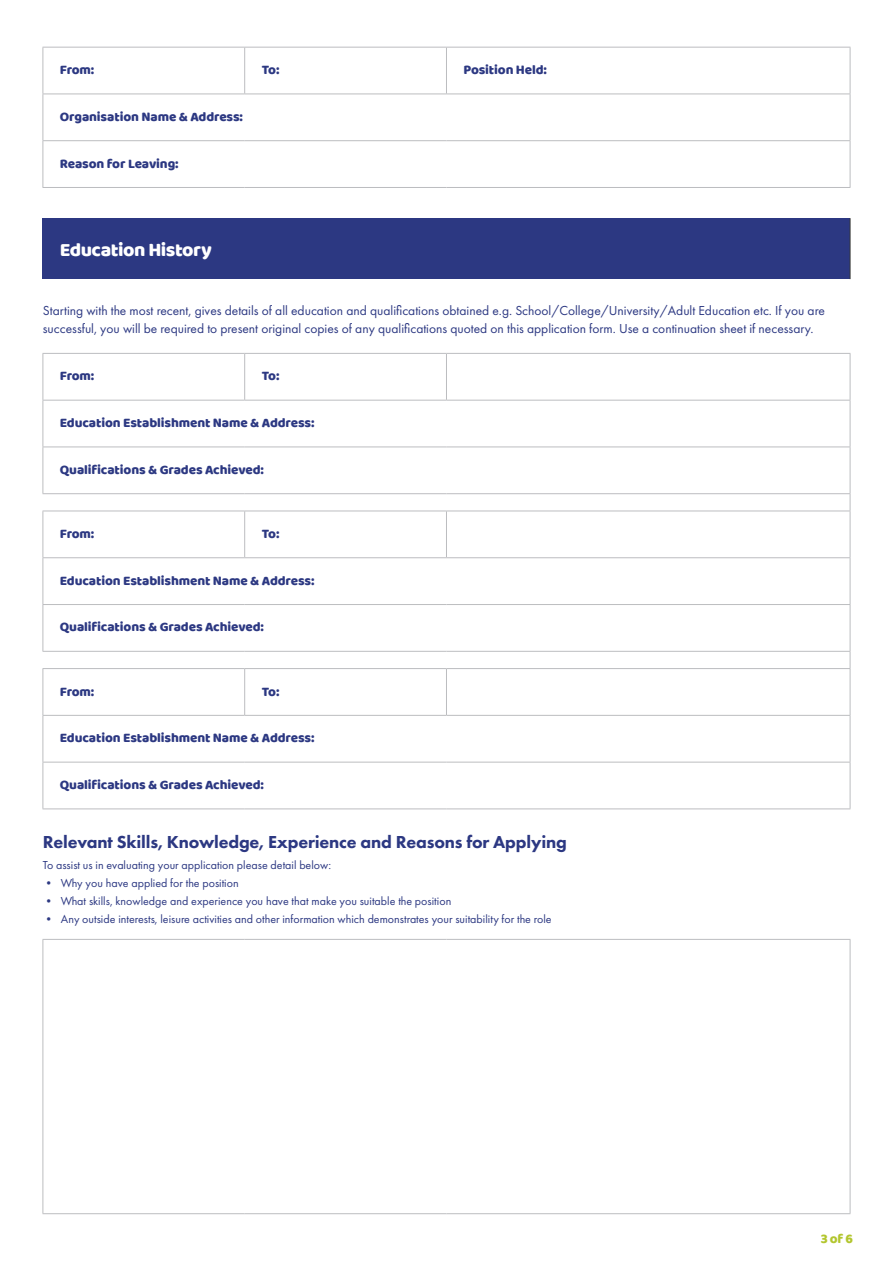
<style>
.page{position:relative;width:893px;height:1263px;background:#fff}
.page>*{position:absolute;margin:0;border:0;box-sizing:border-box;transform-origin:0 0}
.t1{font:19.5px "Baloo Tamma";letter-spacing:-.025em;color:#fff}
.t2{font:800 18px "Futura PT";letter-spacing:-.01em;color:#2c3882}
.t3{font:13.5px "Baloo Tamma";letter-spacing:-.01em;color:#2c3882}
.t4{font:13.5px/18px "Futura PT";color:#2c3882}
.t5{font:13.5px "Baloo Tamma";color:#b3c62f}
.t6{font:12px "Futura PT";color:#2c3882}
</style>
<div class="page">
<div style="left:43px;top:218px;width:807px;height:61px;background:#2c3882"></div>
<hr style="left:850px;top:218px;width:1px;height:61px;background:#383938">
<hr style="left:43px;top:353px;width:202px;height:1px;background:#bcbdc0">
<hr style="left:43px;top:354px;width:1px;height:46px;background:#bcbdc0">
<hr style="left:245px;top:353px;width:201px;height:1px;background:#bcbdc0">
<hr style="left:244px;top:354px;width:1px;height:46px;background:#bcbdc0">
<hr style="left:446px;top:353px;width:404px;height:1px;background:#bcbdc0">
<hr style="left:446px;top:354px;width:1px;height:46px;background:#bcbdc0">
<hr style="left:850px;top:354px;width:1px;height:46px;background:#bcbdc0">
<hr style="left:43px;top:400px;width:202px;height:1px;background:#bcbdc0">
<hr style="left:43px;top:400px;width:1px;height:47px;background:#bcbdc0">
<hr style="left:245px;top:400px;width:201px;height:1px;background:#bcbdc0">
<hr style="left:446px;top:400px;width:404px;height:1px;background:#bcbdc0">
<hr style="left:850px;top:400px;width:1px;height:47px;background:#bcbdc0">
<hr style="left:43px;top:447px;width:202px;height:1px;background:#bcbdc0">
<hr style="left:43px;top:447px;width:1px;height:46px;background:#bcbdc0">
<hr style="left:245px;top:447px;width:201px;height:1px;background:#bcbdc0">
<hr style="left:446px;top:447px;width:404px;height:1px;background:#bcbdc0">
<hr style="left:850px;top:447px;width:1px;height:46px;background:#bcbdc0">
<hr style="left:43px;top:493px;width:202px;height:1px;background:#bcbdc0">
<hr style="left:245px;top:493px;width:201px;height:1px;background:#bcbdc0">
<hr style="left:446px;top:493px;width:404px;height:1px;background:#bcbdc0">
<svg style="left:850px;top:494px;width:1px;height:17px"></svg>
<hr style="left:43px;top:511px;width:202px;height:1px;background:#bcbdc0">
<hr style="left:43px;top:511px;width:1px;height:46px;background:#bcbdc0">
<hr style="left:245px;top:511px;width:201px;height:1px;background:#bcbdc0">
<hr style="left:244px;top:511px;width:1px;height:46px;background:#bcbdc0">
<hr style="left:446px;top:511px;width:404px;height:1px;background:#bcbdc0">
<hr style="left:446px;top:511px;width:1px;height:46px;background:#bcbdc0">
<hr style="left:850px;top:511px;width:1px;height:46px;background:#bcbdc0">
<hr style="left:43px;top:557px;width:202px;height:1px;background:#bcbdc0">
<hr style="left:43px;top:558px;width:1px;height:46px;background:#bcbdc0">
<hr style="left:245px;top:557px;width:201px;height:1px;background:#bcbdc0">
<hr style="left:446px;top:557px;width:404px;height:1px;background:#bcbdc0">
<hr style="left:850px;top:558px;width:1px;height:46px;background:#bcbdc0">
<hr style="left:43px;top:604px;width:202px;height:1px;background:#bcbdc0">
<hr style="left:43px;top:605px;width:1px;height:46px;background:#bcbdc0">
<hr style="left:245px;top:604px;width:201px;height:1px;background:#bcbdc0">
<hr style="left:446px;top:604px;width:404px;height:1px;background:#bcbdc0">
<hr style="left:850px;top:605px;width:1px;height:46px;background:#bcbdc0">
<hr style="left:43px;top:651px;width:202px;height:1px;background:#bcbdc0">
<hr style="left:245px;top:651px;width:201px;height:1px;background:#bcbdc0">
<hr style="left:446px;top:651px;width:404px;height:1px;background:#bcbdc0">
<svg style="left:850px;top:652px;width:1px;height:16px"></svg>
<hr style="left:43px;top:668px;width:202px;height:1px;background:#bcbdc0">
<hr style="left:43px;top:669px;width:1px;height:46px;background:#bcbdc0">
<hr style="left:245px;top:668px;width:201px;height:1px;background:#bcbdc0">
<hr style="left:244px;top:669px;width:1px;height:46px;background:#bcbdc0">
<hr style="left:446px;top:668px;width:404px;height:1px;background:#bcbdc0">
<hr style="left:446px;top:669px;width:1px;height:46px;background:#bcbdc0">
<hr style="left:850px;top:669px;width:1px;height:46px;background:#bcbdc0">
<hr style="left:43px;top:715px;width:202px;height:1px;background:#bcbdc0">
<hr style="left:43px;top:716px;width:1px;height:46px;background:#bcbdc0">
<hr style="left:245px;top:715px;width:201px;height:1px;background:#bcbdc0">
<hr style="left:446px;top:715px;width:404px;height:1px;background:#bcbdc0">
<hr style="left:850px;top:716px;width:1px;height:46px;background:#bcbdc0">
<hr style="left:43px;top:762px;width:202px;height:1px;background:#bcbdc0">
<hr style="left:43px;top:762px;width:1px;height:46px;background:#bcbdc0">
<hr style="left:245px;top:762px;width:201px;height:1px;background:#bcbdc0">
<hr style="left:446px;top:762px;width:404px;height:1px;background:#bcbdc0">
<hr style="left:850px;top:762px;width:1px;height:46px;background:#bcbdc0">
<hr style="left:43px;top:808px;width:202px;height:1px;background:#bcbdc0">
<hr style="left:245px;top:808px;width:201px;height:1px;background:#bcbdc0">
<hr style="left:446px;top:808px;width:404px;height:1px;background:#bcbdc0">
<hr style="left:43px;top:939px;width:202px;height:1px;background:#bcbdc0">
<hr style="left:245px;top:939px;width:201px;height:1px;background:#bcbdc0">
<hr style="left:446px;top:939px;width:404px;height:1px;background:#bcbdc0">
<hr style="left:43px;top:940px;width:1px;height:273px;background:#bcbdc0">
<hr style="left:850px;top:940px;width:1px;height:273px;background:#bcbdc0">
<hr style="left:43px;top:1213px;width:202px;height:1px;background:#bcbdc0">
<hr style="left:245px;top:1213px;width:201px;height:1px;background:#bcbdc0">
<hr style="left:446px;top:1213px;width:404px;height:1px;background:#bcbdc0">
<hr style="left:43px;top:47px;width:202px;height:1px;background:#bcbdc0">
<hr style="left:43px;top:48px;width:1px;height:46px;background:#bcbdc0">
<hr style="left:245px;top:47px;width:201px;height:1px;background:#bcbdc0">
<hr style="left:244px;top:48px;width:1px;height:46px;background:#bcbdc0">
<hr style="left:446px;top:47px;width:404px;height:1px;background:#bcbdc0">
<hr style="left:446px;top:48px;width:1px;height:46px;background:#bcbdc0">
<hr style="left:850px;top:48px;width:1px;height:46px;background:#bcbdc0">
<hr style="left:43px;top:94px;width:202px;height:1px;background:#bcbdc0">
<hr style="left:43px;top:94px;width:1px;height:46px;background:#bcbdc0">
<hr style="left:245px;top:94px;width:201px;height:1px;background:#bcbdc0">
<hr style="left:446px;top:94px;width:404px;height:1px;background:#bcbdc0">
<hr style="left:850px;top:94px;width:1px;height:46px;background:#bcbdc0">
<hr style="left:43px;top:140px;width:202px;height:1px;background:#bcbdc0">
<hr style="left:43px;top:141px;width:1px;height:46px;background:#bcbdc0">
<hr style="left:245px;top:140px;width:201px;height:1px;background:#bcbdc0">
<hr style="left:446px;top:140px;width:404px;height:1px;background:#bcbdc0">
<hr style="left:850px;top:141px;width:1px;height:46px;background:#bcbdc0">
<hr style="left:43px;top:187px;width:202px;height:1px;background:#bcbdc0">
<hr style="left:245px;top:187px;width:201px;height:1px;background:#bcbdc0">
<hr style="left:446px;top:187px;width:404px;height:1px;background:#bcbdc0">
<p class="t3" style="left:60px;top:62px;width:36px">From:</p>
<p class="t3" style="left:262px;top:62px;width:19px">To:</p>
<p class="t3" style="left:463px;top:62px;width:85px">Position Held:</p>
<p class="t3" style="left:60px;top:108px;width:185px">Organisation Name &amp; Address:</p>
<p class="t3" style="left:60px;top:155px;width:120px">Reason for Leaving:</p>
<p class="t1" style="left:60px;top:237px;width:153px">Education History</p>
<p class="t4" style="left:43px;top:301px;width:783px">Starting with the most recent, gives details of all education and qualifications obtained e.g. School/College/University/Adult Education etc. If you are successful, you will be required to present original copies of any qualifications quoted on this application form. Use a continuation sheet if necessary.</p>
<p class="t3" style="left:60px;top:368px;width:36px">From:</p>
<p class="t3" style="left:262px;top:368px;width:19px">To:</p>
<p class="t3" style="left:60px;top:414px;width:256px">Education Establishment Name &amp; Address:</p>
<p class="t3" style="left:60px;top:461px;width:206px">Qualifications &amp; Grades Achieved:</p>
<p class="t3" style="left:60px;top:525px;width:36px">From:</p>
<p class="t3" style="left:262px;top:525px;width:19px">To:</p>
<p class="t3" style="left:60px;top:572px;width:256px">Education Establishment Name &amp; Address:</p>
<p class="t3" style="left:60px;top:619px;width:206px">Qualifications &amp; Grades Achieved:</p>
<p class="t3" style="left:60px;top:683px;width:36px">From:</p>
<p class="t3" style="left:262px;top:683px;width:19px">To:</p>
<p class="t3" style="left:60px;top:730px;width:256px">Education Establishment Name &amp; Address:</p>
<p class="t3" style="left:60px;top:776px;width:206px">Qualifications &amp; Grades Achieved:</p>
<p class="t2" style="left:43px;top:831px;width:525px">Relevant Skills, Knowledge, Experience and Reasons for Applying</p>
<p class="t6" style="left:43px;top:858px;width:290px">To assist us in evaluating your application please detail below:</p>
<p class="t6" style="left:43px;top:876px;width:197px">• Why you have applied for the position</p>
<p class="t6" style="left:43px;top:894px;width:410px">• What skills, knowledge and experience you have that make you suitable the position</p>
<p class="t6" style="left:43px;top:912px;width:510px">• Any outside interests, leisure activities and other information which demonstrates your suitability for the role</p>
<p class="t5" style="left:821px;top:1230px;width:33px">3 of 6</p>
</div>
